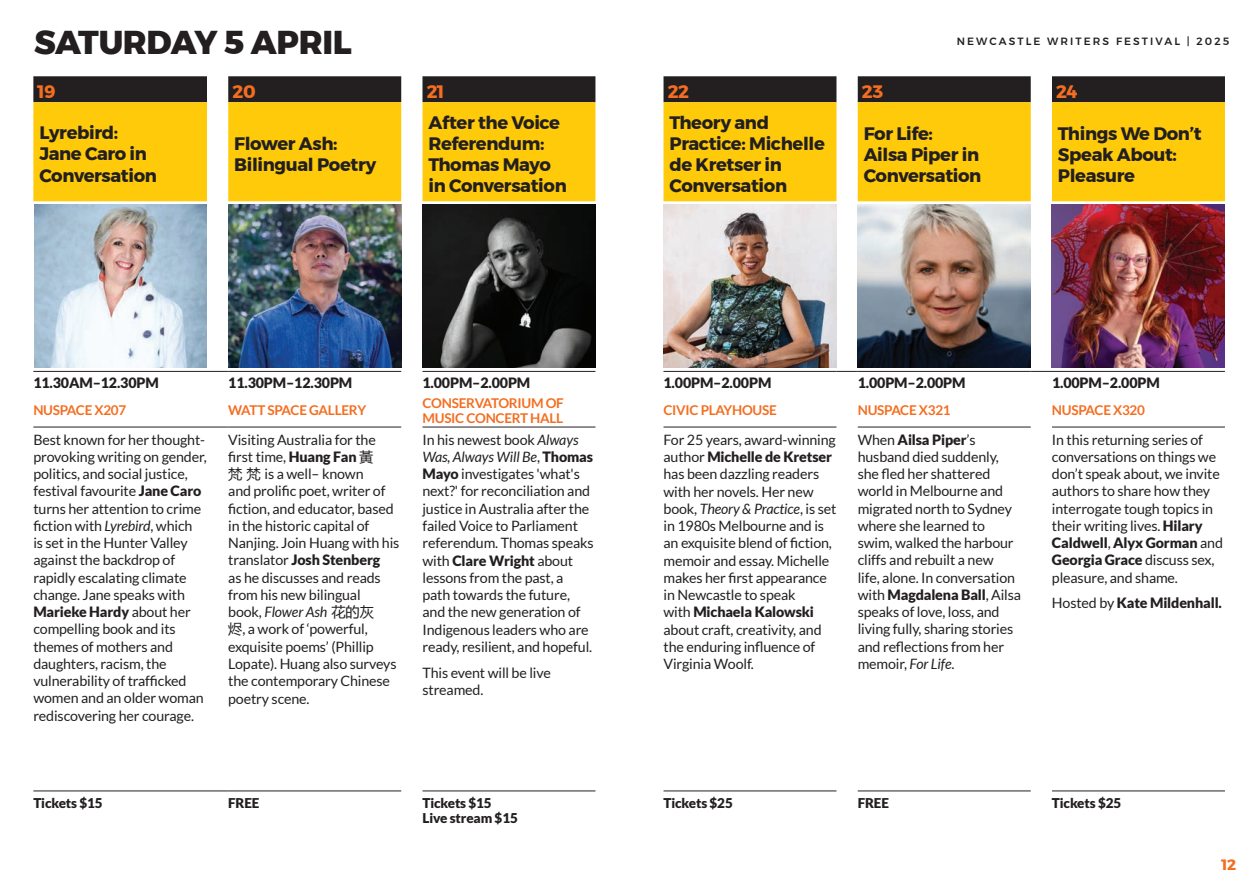
<style>
.page{position:relative;width:1259px;height:893px;background:#fff}
.page>*{position:absolute;margin:0;border:0;box-sizing:border-box;transform-origin:0 0}
.Heading_Black{font:800 33px "Montserrat";letter-spacing:-.01em;color:#231f20}
.t1{font:700 18px/21px "Montserrat";letter-spacing:-.02em;color:#231f20}
.SESSION_NUMBER{font:700 18px "Montserrat";letter-spacing:-.02em;color:#f36e21}
.t2{font:700 15px "Montserrat";color:#f36e21}
.Body_Text{font:14.25px/17.2px "Lato";letter-spacing:-.01em;color:#231f20}
.Times{font:900 14.25px "Lato";letter-spacing:-.01em;color:#231f20}
.Body_Text-2{font:900 14.25px "Lato";letter-spacing:-.01em;color:#231f20}
.Venue_Orange{font:700 13.5px/15px "Lato";letter-spacing:-.02em;color:#f36e21}
.Tickets{font:900 13.5px "Lato";letter-spacing:-.01em;color:#231f20}
.t3{font:500 10.5px "Montserrat";letter-spacing:.2em;color:#231f20}
.s1{font-weight:900}
.s2{font-style:italic}
.s3{font-family:"Microsoft Ya Hei"}
.s4{font-weight:400}
</style>
<div class="page">
<svg style="left:33px;top:76px;width:1192px;height:26px;background:#413e3e"></svg>
<svg style="left:33px;top:102px;width:1192px;height:99px;background:#fed029"></svg>
<hr style="left:33px;top:371px;width:174px;height:1px;background:#231f20">
<svg style="left:207px;top:371px;width:21px;height:1px"></svg>
<hr style="left:228px;top:371px;width:173px;height:1px;background:#231f20">
<hr style="left:422px;top:371px;width:173px;height:1px;background:#231f20">
<hr style="left:663px;top:371px;width:173px;height:1px;background:#231f20">
<svg style="left:836px;top:371px;width:21px;height:1px"></svg>
<hr style="left:857px;top:371px;width:173px;height:1px;background:#231f20">
<svg style="left:1030px;top:371px;width:22px;height:1px"></svg>
<hr style="left:1052px;top:371px;width:173px;height:1px;background:#231f20">
<hr style="left:33px;top:790px;width:174px;height:1px;background:#231f20">
<svg style="left:207px;top:790px;width:21px;height:1px"></svg>
<hr style="left:228px;top:790px;width:173px;height:1px;background:#231f20">
<hr style="left:422px;top:790px;width:173px;height:1px;background:#231f20">
<hr style="left:663px;top:790px;width:173px;height:1px;background:#231f20">
<hr style="left:857px;top:790px;width:173px;height:1px;background:#231f20">
<hr style="left:1052px;top:790px;width:173px;height:1px;background:#231f20">
<hr style="left:33px;top:427px;width:174px;height:1px;background:#231f20">
<svg style="left:207px;top:427px;width:21px;height:1px"></svg>
<hr style="left:228px;top:427px;width:173px;height:1px;background:#231f20">
<hr style="left:422px;top:427px;width:173px;height:1px;background:#231f20">
<hr style="left:663px;top:427px;width:173px;height:1px;background:#231f20">
<hr style="left:857px;top:427px;width:173px;height:1px;background:#231f20">
<hr style="left:1052px;top:427px;width:173px;height:1px;background:#231f20">
<img style="left:34px;top:205px;width:173px;height:162px">
<img style="left:228px;top:205px;width:173px;height:162px">
<img style="left:422px;top:205px;width:173px;height:162px">
<img style="left:663px;top:205px;width:173px;height:162px">
<img style="left:857px;top:205px;width:173px;height:162px">
<img style="left:1051px;top:205px;width:173px;height:162px">
<p class="Heading_Black" style="left:34px;top:16px;width:319px">SATURDAY 5 APRIL</p>
<p class="t3" style="left:956px;top:33px;width:274px">NEWCASTLE WRITERS FESTIVAL | 2025</p>
<p class="SESSION_NUMBER" style="left:38px;top:77px;width:20px">19</p>
<p class="SESSION_NUMBER" style="left:232px;top:77px;width:25px">20</p>
<p class="SESSION_NUMBER" style="left:427px;top:77px;width:19px">21</p>
<p class="SESSION_NUMBER" style="left:668px;top:77px;width:23px">22</p>
<p class="SESSION_NUMBER" style="left:862px;top:77px;width:23px">23</p>
<p class="SESSION_NUMBER" style="left:1056px;top:77px;width:23px">24</p>
<p class="t1" style="left:39px;top:123px;width:119px">Lyrebird:<br>Jane Caro in<br>Conversation</p>
<p class="t1" style="left:234px;top:133px;width:144px">Flower Ash:<br>Bilingual Poetry</p>
<p class="t1" style="left:428px;top:112px;width:140px">After the Voice<br>Referendum:<br>Thomas Mayo in Conversation</p>
<p class="t1" style="left:669px;top:112px;width:157px">Theory and<br>Practice: Michelle de Kretser in<br>Conversation</p>
<p class="t1" style="left:863px;top:123px;width:119px">For Life:<br>Ailsa Piper in<br>Conversation</p>
<p class="t1" style="left:1058px;top:123px;width:145px">Things We Don’t<br>Speak About:<br>Pleasure</p>
<p class="Times" style="left:33px;top:374px;width:127px">11.30AM–12.30PM</p>
<p class="Times" style="left:228px;top:374px;width:126px">11.30PM–12.30PM</p>
<p class="Times" style="left:422px;top:374px;width:109px">1.00PM–2.00PM</p>
<p class="Times" style="left:663px;top:374px;width:109px">1.00PM–2.00PM</p>
<p class="Times" style="left:857px;top:374px;width:109px">1.00PM–2.00PM</p>
<p class="Times" style="left:1052px;top:374px;width:109px">1.00PM–2.00PM</p>
<p class="Venue_Orange" style="left:33px;top:403px;width:94px">NUSPACE X207</p>
<p class="Venue_Orange" style="left:228px;top:403px;width:139px">WATT SPACE GALLERY</p>
<p class="Venue_Orange" style="left:422px;top:395px;width:143px">CONSERVATORIUM OF<br>MUSIC CONCERT HALL</p>
<p class="Venue_Orange" style="left:663px;top:403px;width:115px">CIVIC PLAYHOUSE</p>
<p class="Venue_Orange" style="left:857px;top:403px;width:94px">NUSPACE X321</p>
<p class="Venue_Orange" style="left:1052px;top:403px;width:94px">NUSPACE X320</p>
<p class="Body_Text" style="left:33px;top:431px;width:175px">Best known for her thought&shy;provoking writing on gender, politics, and social justice, festival favourite <span class="s1">Jane Caro </span>turns her attention to crime fiction with <span class="s2">Lyrebird</span>, which<br>is set in the Hunter Valley against the backdrop of rapidly escalating climate change. Jane speaks with<br><span class="s1">Marieke Hardy</span> about her compelling book and its themes of mothers and daughters, racism, the vulnerability of trafficked women and an older woman rediscovering her courage.</p>
<p class="Body_Text" style="left:228px;top:431px;width:173px">Visiting Australia for the first time, <span class="s1">Huang Fan</span> <span class="s3">黃<br>梵 梵</span> is a well– known<br>and prolific poet, writer of fiction, and educator, based in the historic capital of<br>Nanjing. Join Huang with his translator <span class="s1">Josh Stenberg<br></span>as he discusses and reads from his new bilingual<br>book, <span class="s2">Flower Ash</span> <span class="s3">花的灰<br>烬</span>, a work of ‘powerful, exquisite poems’ (Phillip<br>Lopate). Huang also surveys the contemporary Chinese poetry scene.</p>
<p class="Body_Text" style="left:422px;top:431px;width:173px">In his newest book <span class="s2">Always<br>Was, Always Will Be</span>, <span class="s1">Thomas<br>Mayo</span> investigates 'what's next?' for reconciliation and justice in Australia after the failed Voice to Parliament referendum. Thomas speaks with <span class="s1">Clare Wright</span> about lessons from the past, a path towards the future, and the new generation of<br>Indigenous leaders who are ready, resilient, and hopeful.</p>
<p class="Body_Text" style="left:663px;top:431px;width:174px">For 25 years, award-winning author <span class="s1">Michelle de Kretser </span>has been dazzling readers with her novels. Her new book, <span class="s2">Theory &amp; Practice</span>, is set in 1980s Melbourne and is an exquisite blend of fiction, memoir and essay. Michelle makes her first appearance in Newcastle to speak<br>with <span class="s1">Michaela Kalowski </span>about craft, creativity, and the enduring influence of<br>Virginia Woolf.</p>
<p class="Body_Text" style="left:857px;top:431px;width:165px">When <span class="s1">Ailsa Piper</span>’s husband died suddenly, she fled her shattered world in Melbourne and migrated north to Sydney where she learned to swim, walked the harbour cliffs and rebuilt a new<br>life, alone. In conversation with <span class="s1">Magdalena Ball</span>, Ailsa speaks of love, loss, and living fully, sharing stories and reflections from her memoir, <span class="s2">For Life</span>.</p>
<p class="Body_Text" style="left:1052px;top:431px;width:172px">In this returning series of conversations on things we don’t speak about, we invite authors to share how they interrogate tough topics in their writing lives. <span class="s1">Hilary<br>Caldwell</span>, <span class="s1">Alyx Gorman</span> and<br><span class="s1">Georgia Grace</span> discuss sex, pleasure, and shame.</p>
<p class="Body_Text-2" style="left:1052px;top:595px;width:171px"><span class="s4">Hosted by</span> Kate Mildenhall.</p>
<p class="Body_Text" style="left:422px;top:664px;width:130px">This event will be live streamed.</p>
<p class="Tickets" style="left:33px;top:795px;width:71px">Tickets $15</p>
<p class="Tickets" style="left:228px;top:795px;width:33px">FREE</p>
<p class="Tickets" style="left:422px;top:795px;width:71px">Tickets $15</p>
<p class="Tickets" style="left:422px;top:810px;width:97px">Live stream $15</p>
<p class="Tickets" style="left:663px;top:795px;width:71px">Tickets $25</p>
<p class="Tickets" style="left:857px;top:795px;width:33px">FREE</p>
<p class="Tickets" style="left:1052px;top:795px;width:71px">Tickets $25</p>
<p class="t2" style="left:1221px;top:852px;width:16px">12</p>
</div>
